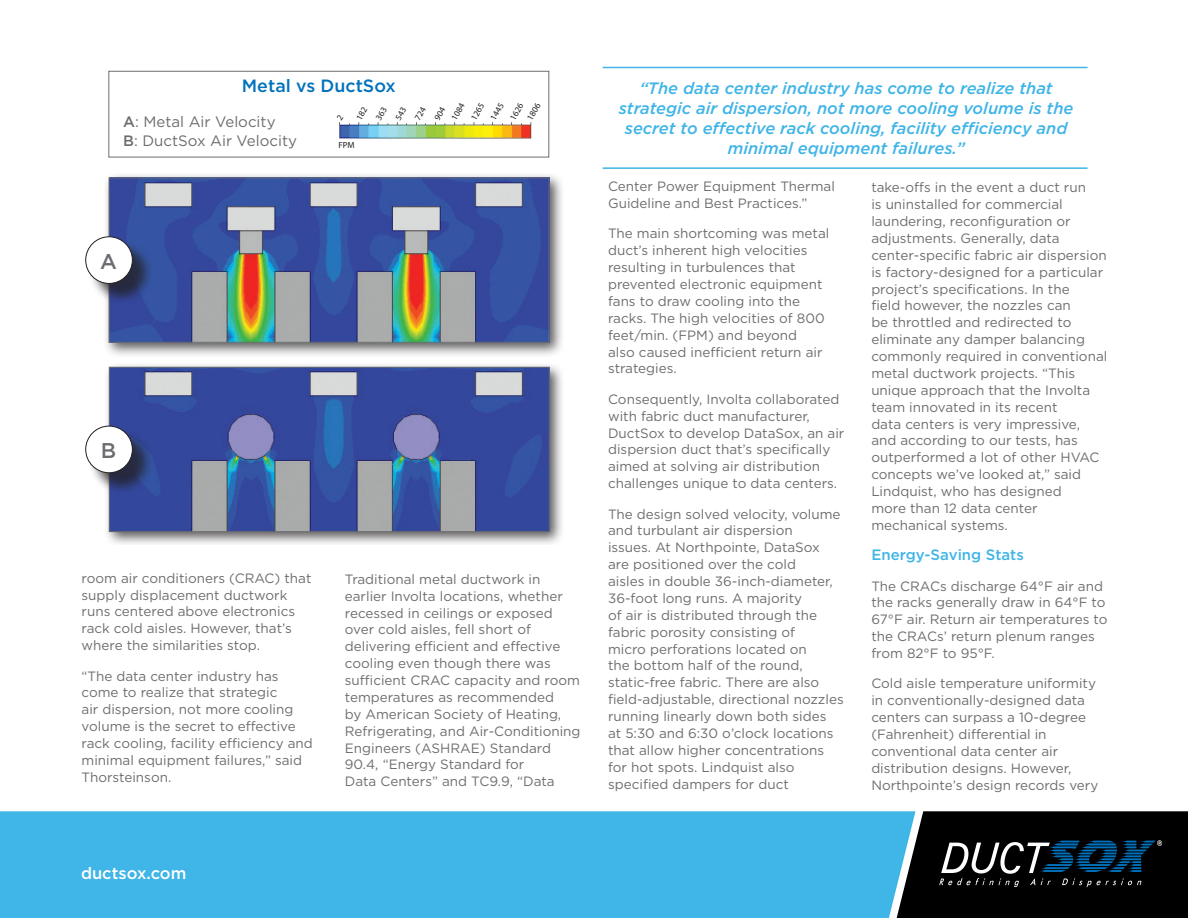
<style>
.page{position:relative;width:1188px;height:918px;background:#fff}
.page>*{position:absolute;margin:0;border:0;box-sizing:border-box;transform-origin:0 0}
.t1{font:500 21.3px "Gotham";color:#6c6d70}
.t2{font:500 17.7px "Gotham";color:#0072bc}
.t3{font:italic 500 16.5px/19.8px "Gotham";color:#40b5e7;text-align:center}
.t4{font:500 16.5px "Gotham";color:#fff}
.t5{font:15px "Gotham";color:#6c6d70}
.t6{font:500 15px "Gotham";color:#40b5e7}
.t7{font:13.5px/16.8px "Gotham";color:#6c6d70}
.t8{font:8.85px "Myriad Pro";color:#231f20}
.s1{font-weight:500}
</style>
<div class="page">
<div style="left:0;top:811px;width:897px;height:107px;background:#40b5e7"></div>
<svg style="left:897px;top:811px;width:291px;height:107px;background:#11191e"></svg>
<div style="left:103px;top:172px;width:462px;height:186px;background:#231f20;opacity:.75"></div>
<img style="left:111px;top:180px;width:436px;height:161px">
<div style="left:109px;top:178px;width:440px;height:165px;border:1px solid #6c6d70"></div>
<img style="left:339px;top:122px;width:193px;height:17px">
<div style="left:109px;top:71px;width:440px;height:86px;border:1px solid #6c6d70"></div>
<div style="left:103px;top:361px;width:462px;height:184px;background:#231f20;opacity:.75"></div>
<img style="left:111px;top:369px;width:436px;height:161px">
<div style="left:109px;top:367px;width:440px;height:165px;border:1px solid #6c6d70"></div>
<div style="left:89px;top:240px;width:66px;height:65px;background:#231f20;opacity:.75"></div>
<div style="left:86px;top:237px;width:46px;height:46px;background:#fff;border-radius:50%"></div>
<div style="left:86px;top:237px;width:47px;height:47px;border:1px solid #231f20;border-radius:50%"></div>
<div style="left:89px;top:429px;width:66px;height:66px;background:#231f20;opacity:.75"></div>
<div style="left:86px;top:426px;width:46px;height:47px;background:#fff;border-radius:50%"></div>
<div style="left:86px;top:426px;width:47px;height:47px;border:1px solid #231f20;border-radius:50%"></div>
<hr style="left:603px;top:67px;width:485px;height:1px;background:#40b5e7">
<hr style="left:603px;top:167px;width:485px;height:2px;background:#40b5e7">
<p class="t2" style="left:242px;top:75px;width:155px">Metal vs DuctSox</p>
<p class="t5" style="left:123px;top:113px;width:154px"><span class="s1">A</span>: Metal Air Velocity</p>
<p class="t5" style="left:123px;top:131px;width:175px"><span class="s1">B</span>: DuctSox Air Velocity</p>
<p class="t8" style="left:338px;top:140px;width:18px">FPM</p>
<p class="t1" style="left:100px;top:247px;width:18px">A</p>
<p class="t8" style="left:449px;top:117px;width:20px;rotate:-60deg">1084</p>
<p class="t8" style="left:468px;top:117px;width:20px;rotate:-60deg">1265</p>
<p class="t8" style="left:488px;top:117px;width:20px;rotate:-60deg">1445</p>
<p class="t8" style="left:508px;top:117px;width:20px;rotate:-60deg">1626</p>
<p class="t8" style="left:525px;top:117px;width:20px;rotate:-60deg">1806</p>
<p class="t1" style="left:101px;top:436px;width:17px">B</p>
<p class="t7" style="left:82px;top:569px;width:231px">room air conditioners (CRAC) that supply displacement ductwork runs centered above electronics rack cold aisles. However, that’s where the similarities stop.</p>
<p class="t7" style="left:82px;top:667px;width:233px">“The data center industry has come to realize that strategic<br>air dispersion, not more cooling volume is the secret to effective rack cooling, facility efficiency and minimal equipment failures,” said<br>Thorsteinson.</p>
<p class="t7" style="left:345px;top:570px;width:237px">Traditional metal ductwork in earlier Involta locations, whether recessed in ceilings or exposed over cold aisles, fell short of delivering efficient and effective cooling even though there was sufficient CRAC capacity and room temperatures as recommended<br>by American Society of Heating,<br>Refrigerating, and Air-Conditioning<br>Engineers (ASHRAE) Standard<br>90.4, “Energy Standard for<br>Data Centers” and TC9.9, “Data</p>
<p class="t3" style="left:619px;top:78px;width:456px">“The data center industry has come to realize that strategic air dispersion, not more cooling volume is the secret to effective rack cooling, facility efficiency and minimal equipment failures.”</p>
<p class="t7" style="left:608px;top:178px;width:228px">Center Power Equipment Thermal<br>Guideline and Best Practices.”</p>
<p class="t7" style="left:608px;top:225px;width:223px">The main shortcoming was metal duct’s inherent high velocities resulting in turbulences that prevented electronic equipment fans to draw cooling into the racks. The high velocities of 800 feet/min. (FPM) and beyond<br>also caused inefficient return air strategies.</p>
<p class="t7" style="left:608px;top:390px;width:238px">Consequently, Involta collaborated with fabric duct manufacturer, DuctSox to develop DataSox, an air dispersion duct that’s specifically aimed at solving air distribution challenges unique to data centers.</p>
<p class="t7" style="left:608px;top:505px;width:237px">The design solved velocity, volume and turbulant air dispersion<br>issues. At Northpointe, DataSox are positioned over the cold<br>aisles in double 36-inch-diameter,<br>36-foot long runs. A majority<br>of air is distributed through the fabric porosity consisting of<br>micro perforations located on<br>the bottom half of the round, static-free fabric. There are also field-adjustable, directional nozzles running linearly down both sides<br>at 5:30 and 6:30 o’clock locations that allow higher concentrations for hot spots. Lindquist also specified dampers for duct</p>
<p class="t7" style="left:871px;top:179px;width:238px">take-offs in the event a duct run<br>is uninstalled for commercial laundering, reconfiguration or adjustments. Generally, data center-specific fabric air dispersion is factory-designed for a particular project’s specifications. In the<br>field however, the nozzles can<br>be throttled and redirected to eliminate any damper balancing commonly required in conventional metal ductwork projects. “This unique approach that the Involta team innovated in its recent<br>data centers is very impressive, and according to our tests, has outperformed a lot of other HVAC concepts we’ve looked at,” said<br>Lindquist, who has designed<br>more than 12 data center mechanical systems.</p>
<p class="t6" style="left:871px;top:545px;width:154px">Energy-Saving Stats</p>
<p class="t7" style="left:871px;top:577px;width:238px">The CRACs discharge 64°F air and the racks generally draw in 64°F to<br>67°F air. Return air temperatures to the CRACs’ return plenum ranges from 82°F to 95°F.</p>
<p class="t7" style="left:871px;top:675px;width:228px">Cold aisle temperature uniformity in conventionally-designed data centers can surpass a 10-degree (Fahrenheit) differential in conventional data center air distribution designs. However,<br>Northpointe’s design records very</p>
<p class="t4" style="left:81px;top:862px;width:107px">ductsox.com</p>
</div>
